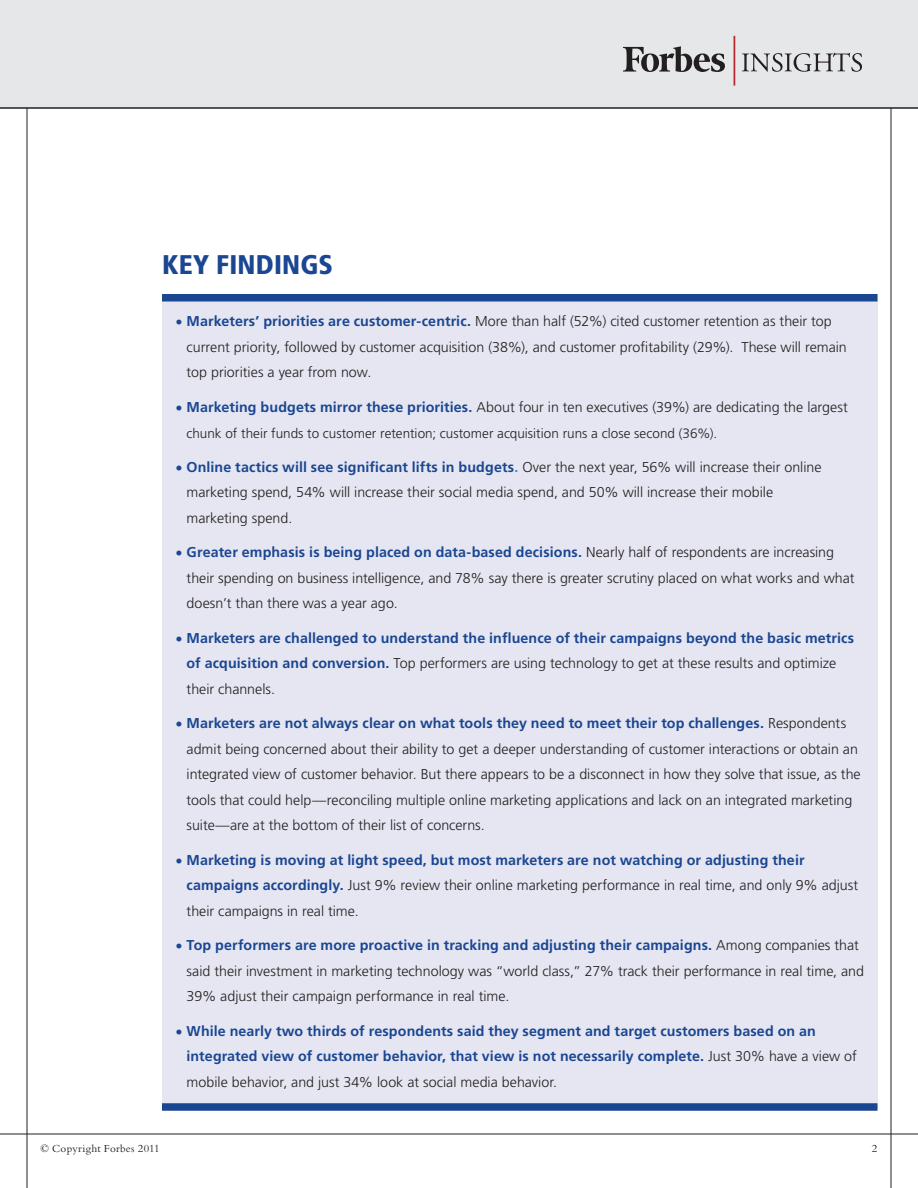
<style>
.page{position:relative;width:918px;height:1188px;background:#fff}
.page>*{position:absolute;margin:0;border:0;box-sizing:border-box;transform-origin:0 0}
.t1{font:900 condensed 27px "Frutiger LT Std";letter-spacing:.01em;color:#1b4692}
.t2{font:300 14.25px/25.5px "Frutiger LT Std";color:#231f20}
.t3{font:700 14.25px/25.5px "Frutiger LT Std";letter-spacing:.005em;color:#1b4692}
.t4{font:300 13.5px "Frutiger LT Std";color:#231f20}
.t5{font:11.25px "Bembo Std";letter-spacing:.02em;color:#231f20}
.s1{font-weight:700;color:#1b4692}
.s2{font-weight:700;color:#2a92d0}
.s3{font-weight:300;color:#231f20}
</style>
<div class="page">
<div style="left:0;top:0;width:918px;height:108px;background:#e6e7e9"></div>
<hr style="left:0;top:107px;width:918px;height:2px;background:#231f20">
<svg style="left:742px;top:53px;width:120px;height:19px"></svg>
<svg style="left:623px;top:46px;width:102px;height:26px"></svg>
<hr style="left:734px;top:36px;width:1px;height:50px;background:#b7282e">
<hr style="left:27px;top:108px;width:1px;height:1080px;background:#231f20">
<hr style="left:891px;top:108px;width:1px;height:1080px;background:#231f20">
<hr style="left:0;top:1134px;width:918px;height:1px;background:#231f20">
<div style="left:162px;top:294px;width:716px;height:814px;background:#e5e6f1"></div>
<div style="left:162px;top:1103px;width:716px;height:8px;background:#1b4692"></div>
<div style="left:162px;top:294px;width:716px;height:8px;background:#1b4692"></div>
<h1 class="t1" style="left:162px;top:248px;width:172px">KEY FINDINGS</h1>
<p class="t2" style="left:187px;top:309px;width:662px;text-indent:-11px"><span class="s1">• Marketers’ priorities are customer-centric.</span> More than half (52%) cited customer retention as their top current priority, followed by customer acquisition (38%), and customer profitability (29%). These will remain top priorities a year from now.</p>
<p class="t2" style="left:176px;top:394px;width:674px"><span class="s1">• Marketing budgets mirror these priorities.</span> About four in ten executives (39%) are dedicating the largest</p>
<p class="t4" style="left:187px;top:426px;width:532px">chunk of their funds to customer retention; customer acquisition runs a close second (36%).</p>
<p class="t2" style="left:187px;top:454px;width:636px;text-indent:-11px"><span class="s1">• Online tactics will see significant lifts in budgets</span><span class="s2">.</span> Over the next year, 56% will increase their online marketing spend, 54% will increase their social media spend, and 50% will increase their mobile marketing spend.</p>
<p class="t2" style="left:187px;top:540px;width:670px;text-indent:-11px"><span class="s1">• Greater emphasis is being placed on data-based decisions.</span> Nearly half of respondents are increasing their spending on business intelligence, and 78% say there is greater scrutiny placed on what works and what doesn’t than there was a year ago.</p>
<p class="t3" style="left:187px;top:625px;width:669px;text-indent:-11px">• Marketers are challenged to understand the influence of their campaigns beyond the basic metrics of acquisition and conversion. <span class="s3">Top performers are using technology to get at these results and optimize their channels.</span></p>
<p class="t2" style="left:187px;top:711px;width:676px;text-indent:-11px"><span class="s1">• Marketers are not always clear on what tools they need to meet their top challenges.</span> Respondents admit being concerned about their ability to get a deeper understanding of customer interactions or obtain an integrated view of customer behavior. But there appears to be a disconnect in how they solve that issue, as the tools that could help—reconciling multiple online marketing applications and lack on an integrated marketing suite—are at the bottom of their list of concerns.</p>
<p class="t3" style="left:187px;top:847px;width:673px;text-indent:-11px">• Marketing is moving at light speed, but most marketers are not watching or adjusting their campaigns accordingly. <span class="s3">Just 9% review their online marketing performance in real time, and only 9% adjust their campaigns in real time.</span></p>
<p class="t2" style="left:187px;top:933px;width:679px;text-indent:-11px"><span class="s1">• Top performers are more proactive in tracking and adjusting their campaigns.</span> Among companies that said their investment in marketing technology was “world class,” 27% track their performance in real time, and<br>39% adjust their campaign performance in real time.</p>
<p class="t3" style="left:187px;top:1018px;width:672px;text-indent:-11px">• While nearly two thirds of respondents said they segment and target customers based on an integrated view of customer behavior, that view is not necessarily complete. <span class="s3">Just 30% have a view of mobile behavior, and just 34% look at social media behavior.</span></p>
<p class="t5" style="left:40px;top:1142px;width:121px">© Copyright Forbes 2011</p>
<p class="t5" style="left:872px;top:1142px;width:7px">2</p>
</div>
